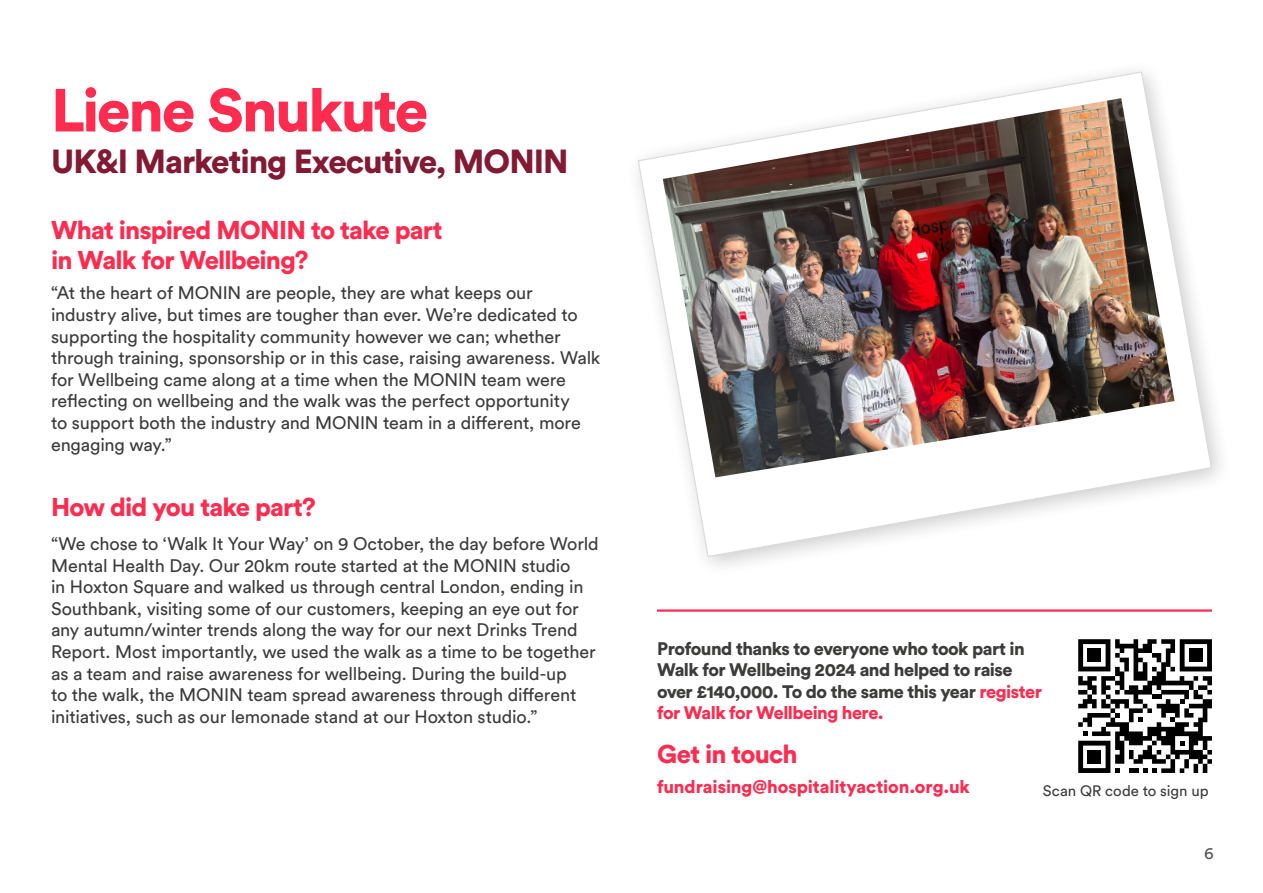
<style>
.page{position:relative;width:1263px;height:893px;background:#fff}
.page>*{position:absolute;margin:0;border:0;box-sizing:border-box;transform-origin:0 0}
.t1{font:900 60px "Circular Std";letter-spacing:-.04em;color:#ff2c50}
.t2{font:900 33px "Circular Std";letter-spacing:-.03em;color:#821a33}
.t3{font:900 25.5px/30.6px "Circular Std";letter-spacing:-.03em;color:#ff2c50}
.t4{font:18px/21.6px "Circular Std";letter-spacing:-.01em;color:#3c3c3b}
.t5{font:900 18px/21.6px "Circular Std";letter-spacing:-.03em;color:#3c3c3b}
.t6{font:900 18px "Circular Std";letter-spacing:-.005em;color:#ff2c50}
.t7{font:16.5px "Circular Std";color:#555454}
.t8{font:15px "Circular Std";color:#3c3c3b}
.s1{color:#ff2c50}
</style>
<div class="page">
<svg style="left:1078px;top:639px;width:134px;height:134px"></svg>
<div style="left:1087px;top:648px;width:14px;height:14px;background:#000"></div>
<div style="left:1189px;top:648px;width:14px;height:14px;background:#000"></div>
<div style="left:1087px;top:750px;width:14px;height:14px;background:#000"></div>
<svg style="left:637px;top:71px;width:575px;height:487px"></svg>
<img style="left:663px;top:98px;width:511px;height:379px">
<hr style="left:657px;top:609px;width:555px;height:3px;background:#ff2c50">
<h1 class="t1" style="left:51px;top:70px;width:379px">Liene Snukute</h1>
<h2 class="t2" style="left:51px;top:140px;width:519px">UK&amp;I Marketing Executive, MONIN</h2>
<h3 class="t3" style="left:51px;top:214px;width:393px">What inspired MONIN to take part in Walk for Wellbeing?</h3>
<p class="t4" style="left:51px;top:282px;width:551px">“At the heart of MONIN are people, they are what keeps our industry alive, but times are tougher than ever. We’re dedicated to supporting the hospitality community however we can; whether through training, sponsorship or in this case, raising awareness. Walk for Wellbeing came along at a time when the MONIN team were reflecting on wellbeing and the walk was the perfect opportunity<br>to support both the industry and MONIN team in a different, more engaging way.”</p>
<h3 class="t3" style="left:51px;top:491px;width:266px">How did you take part?</h3>
<p class="t4" style="left:51px;top:533px;width:549px">“We chose to ‘Walk It Your Way’ on 9 October, the day before World Mental Health Day. Our 20km route started at the MONIN studio<br>in Hoxton Square and walked us through central London, ending in Southbank, visiting some of our customers, keeping an eye out for any autumn/winter trends along the way for our next Drinks Trend Report. Most importantly, we used the walk as a time to be together as a team and raise awareness for wellbeing. During the build-up<br>to the walk, the MONIN team spread awareness through different initiatives, such as our lemonade stand at our Hoxton studio.”</p>
<p class="t5" style="left:657px;top:637px;width:387px">Profound thanks to everyone who took part in Walk for Wellbeing 2024 and helped to raise over £140,000. To do the same this year <span class="s1">register for Walk for Wellbeing here.</span></p>
<h3 class="t3" style="left:657px;top:738px;width:142px">Get in touch</h3>
<p class="t6" style="left:657px;top:775px;width:314px">fundraising@hospitalityaction.org.uk</p>
<p class="t8" style="left:1043px;top:781px;width:167px">Scan QR code to sign up</p>
<p class="t7" style="left:1204px;top:844px;width:11px">6</p>
</div>
